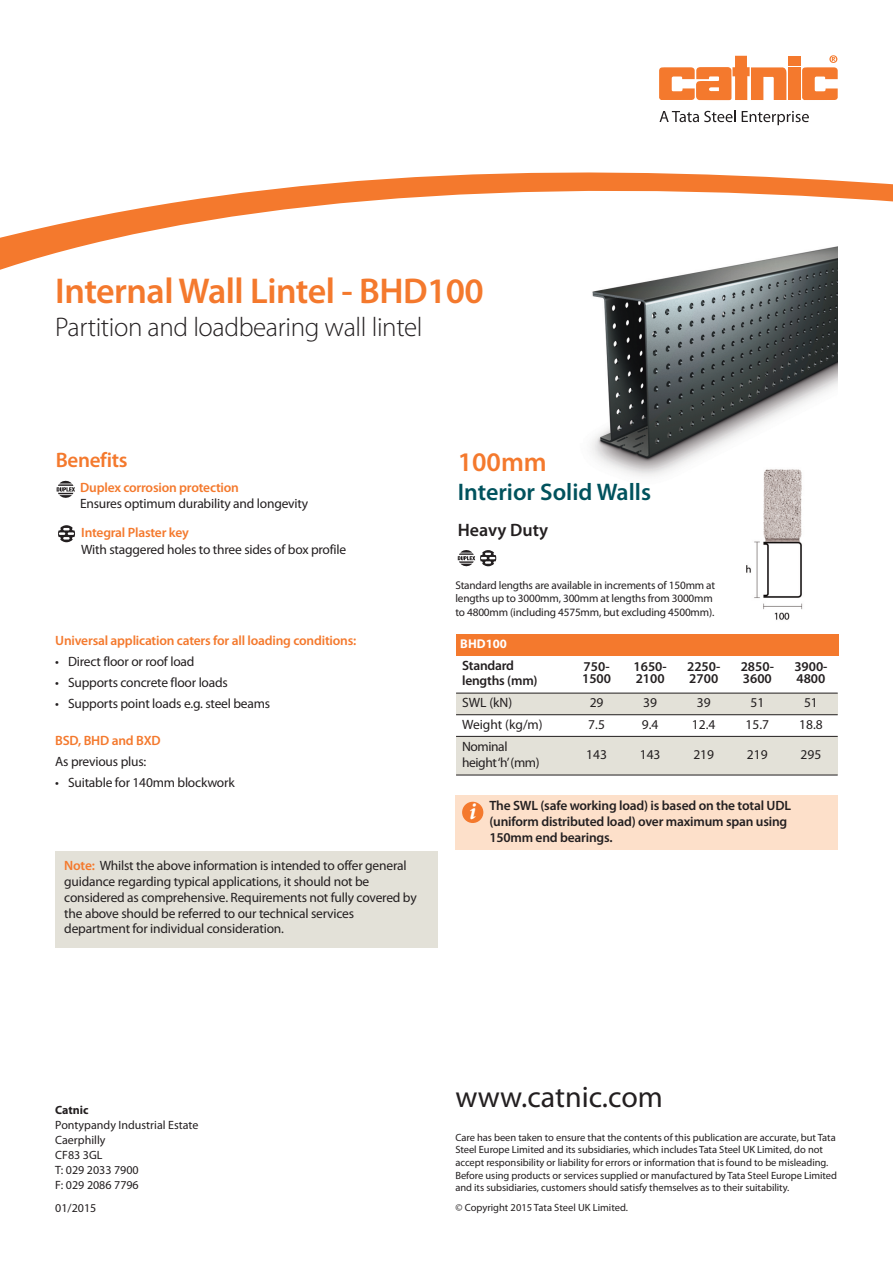
<style>
.page{position:relative;width:893px;height:1263px;background:#fff}
.page>*{position:absolute;margin:0;border:0;box-sizing:border-box;transform-origin:0 0}
.t1{font:600 36px "Myriad Pro";letter-spacing:-.015em;color:#f4792d}
.t2{font:30px "Myriad Pro";color:#231f20}
.t3{font:300 27px "Myriad Pro";letter-spacing:-.015em;color:#231f20}
.t4{font:600 27px "Myriad Pro";color:#f4792d}
.t5{font:600 24px "Myriad Pro";color:#00525d}
.t6{font:italic 700 24px "Minion Pro";color:#fff}
.t7{font:600 21px "Myriad Pro";letter-spacing:-.015em;color:#f4792d}
.t8{font:600 18px "Myriad Pro";color:#231f20}
.t9{font:13.5px/15.8px "Myriad Pro";letter-spacing:-.015em;color:#231f20}
.t10{font:600 13.5px/12px "Myriad Pro";letter-spacing:-.015em;color:#231f20}
.t11{font:600 13.5px "Myriad Pro";letter-spacing:-.015em;color:#f4792d}
.t12{font:700 12.75px "Myriad Pro";color:#fff}
.t13{font:12px/15px "Myriad Pro";color:#231f20}
.t14{font:700 12px "Myriad Pro";color:#231f20}
.t15{font:11.25px/13.5px "Myriad Pro";letter-spacing:-.015em;color:#231f20}
.t16{font:10.5px/12.6px "Myriad Pro";letter-spacing:-.005em;color:#231f20}
.s1{font-weight:600;color:#f4792d}
</style>
<div class="page">
<div style="left:788px;top:67px;width:13px;height:33px;background:#f4792d"></div>
<div style="left:788px;top:56px;width:13px;height:9px;background:#f4792d"></div>
<svg style="left:802px;top:55px;width:36px;height:45px"></svg>
<svg style="left:659px;top:56px;width:127px;height:44px"></svg>
<svg style="left:659px;top:110px;width:77px;height:12px"></svg>
<svg style="left:742px;top:111px;width:67px;height:14px"></svg>
<svg style="left:0;top:173px;width:893px;height:97px"></svg>
<svg style="left:58px;top:525px;width:17px;height:17px"></svg>
<svg style="left:57px;top:480px;width:18px;height:18px"></svg>
<div style="left:55px;top:851px;width:383px;height:96px;background:#e3e1d8"></div>
<div style="left:455px;top:796px;width:383px;height:54px;background:#fde0ca"></div>
<div style="left:462px;top:802px;width:21px;height:21px;background:#f4792d;border-radius:50%"></div>
<img style="left:560px;top:239px;width:278px;height:238px">
<img style="left:746px;top:450px;width:64px;height:170px">
<svg style="left:458px;top:550px;width:38px;height:17px"></svg>
<div style="left:456px;top:693px;width:114px;height:22px;background:#e3e1d8"></div>
<div style="left:570px;top:693px;width:53px;height:22px;background:#e3e1d8"></div>
<div style="left:623px;top:693px;width:54px;height:22px;background:#e3e1d8"></div>
<div style="left:677px;top:693px;width:53px;height:22px;background:#e3e1d8"></div>
<div style="left:730px;top:693px;width:54px;height:22px;background:#e3e1d8"></div>
<div style="left:784px;top:693px;width:54px;height:22px;background:#e3e1d8"></div>
<div style="left:456px;top:736px;width:114px;height:39px;background:#e3e1d8"></div>
<div style="left:570px;top:736px;width:53px;height:39px;background:#e3e1d8"></div>
<div style="left:623px;top:736px;width:54px;height:39px;background:#e3e1d8"></div>
<div style="left:677px;top:736px;width:53px;height:39px;background:#e3e1d8"></div>
<div style="left:730px;top:736px;width:54px;height:39px;background:#e3e1d8"></div>
<div style="left:784px;top:736px;width:54px;height:39px;background:#e3e1d8"></div>
<hr style="left:456px;top:693px;width:382px;height:1px;background:#231f20">
<hr style="left:456px;top:714px;width:382px;height:1px;background:#231f20">
<hr style="left:456px;top:736px;width:382px;height:1px;background:#231f20">
<hr style="left:456px;top:775px;width:382px;height:1px;background:#231f20">
<div style="left:456px;top:634px;width:382px;height:22px;background:#f4792d"></div>
<h1 class="t1" style="left:55px;top:278px;width:430px">Internal Wall Lintel - BHD100</h1>
<h3 class="t3" style="left:55px;top:317px;width:369px">Partition and loadbearing wall lintel</h3>
<h3 class="t7" style="left:56px;top:452px;width:73px">Benefits</h3>
<p class="t11" style="left:80px;top:482px;width:160px">Duplex corrosion protection</p>
<p class="t9" style="left:80px;top:497px;width:230px">Ensures optimum durability and longevity</p>
<p class="t11" style="left:81px;top:528px;width:109px">Integral Plaster key</p>
<p class="t9" style="left:81px;top:543px;width:267px">With staggered holes to three sides of box profile</p>
<p class="t11" style="left:55px;top:635px;width:303px">Universal application caters for all loading conditions:</p>
<p class="t9" style="left:55px;top:654px;width:141px">• Direct floor or roof load</p>
<p class="t9" style="left:55px;top:675px;width:174px">• Supports concrete floor loads</p>
<p class="t9" style="left:55px;top:696px;width:216px">• Supports point loads e.g. steel beams</p>
<p class="t11" style="left:55px;top:735px;width:107px">BSD, BHD and BXD</p>
<p class="t9" style="left:55px;top:755px;width:93px">As previous plus:</p>
<p class="t9" style="left:55px;top:776px;width:181px">• Suitable for 140mm blockwork</p>
<p class="t9" style="left:64px;top:859px;width:354px"><span class="s1">Note:</span> Whilst the above information is intended to offer general guidance regarding typical applications, it should not be considered as comprehensive. Requirements not fully covered by the above should be referred to our technical services department for individual consideration.</p>
<h3 class="t4" style="left:458px;top:452px;width:91px">100mm</h3>
<h3 class="t5" style="left:458px;top:482px;width:195px">Interior Solid Walls</h3>
<h3 class="t8" style="left:458px;top:523px;width:92px">Heavy Duty</h3>
<p class="t15" style="left:455px;top:579px;width:261px">Standard lengths are available in increments of 150mm at lengths up to 3000mm, 300mm at lengths from 3000mm to 4800mm (including 4575mm, but excluding 4500mm).</p>
<p class="t12" style="left:460px;top:639px;width:48px">BHD100</p>
<p class="t10" style="left:462px;top:659px;width:77px;line-height:15px">Standard lengths (mm)</p>
<p class="t10" style="left:582px;top:662px;width:30px">750-<br>1500</p>
<p class="t10" style="left:634px;top:662px;width:35px">1650-<br>2100</p>
<p class="t10" style="left:687px;top:662px;width:35px">2250-<br>2700</p>
<p class="t10" style="left:741px;top:662px;width:35px">2850-<br>3600</p>
<p class="t10" style="left:794px;top:662px;width:35px">3900-<br>4800</p>
<p class="t9" style="left:462px;top:696px;width:52px">SWL (kN)</p>
<p class="t9" style="left:590px;top:696px;width:15px">29</p>
<p class="t9" style="left:643px;top:696px;width:15px">39</p>
<p class="t9" style="left:697px;top:696px;width:15px">39</p>
<p class="t9" style="left:750px;top:696px;width:15px">51</p>
<p class="t9" style="left:804px;top:696px;width:15px">51</p>
<p class="t9" style="left:462px;top:718px;width:82px">Weight (kg/m)</p>
<p class="t9" style="left:588px;top:718px;width:18px">7.5</p>
<p class="t9" style="left:642px;top:718px;width:18px">9.4</p>
<p class="t9" style="left:692px;top:718px;width:25px">12.4</p>
<p class="t9" style="left:745px;top:718px;width:25px">15.7</p>
<p class="t9" style="left:799px;top:718px;width:25px">18.8</p>
<p class="t9" style="left:462px;top:739px;width:79px;line-height:16.2px">Nominal height‘h’(mm)</p>
<p class="t9" style="left:586px;top:748px;width:22px">143</p>
<p class="t9" style="left:640px;top:748px;width:22px">143</p>
<p class="t9" style="left:693px;top:748px;width:22px">219</p>
<p class="t9" style="left:747px;top:748px;width:22px">219</p>
<p class="t9" style="left:800px;top:748px;width:22px">295</p>
<h3 class="t6" style="left:469px;top:802px;width:9px">i</h3>
<p class="t10" style="left:489px;top:799px;width:303px;line-height:15.8px">The SWL (safe working load) is based on the total UDL (uniform distributed load) over maximum span using<br>150mm end bearings.</p>
<p class="t14" style="left:55px;top:1106px;width:35px">Catnic</p>
<p class="t13" style="left:55px;top:1119px;width:145px">Pontypandy Industrial Estate<br>Caerphilly<br>CF83 3GL<br>T: 029 2033 7900<br>F: 029 2086 7796</p>
<p class="t13" style="left:55px;top:1201px;width:43px">01/2015</p>
<h2 class="t2" style="left:455px;top:1085px;width:209px">www.catnic.com</h2>
<p class="t16" style="left:455px;top:1132px;width:383px">Care has been taken to ensure that the contents of this publication are accurate, but Tata Steel Europe Limited and its subsidiaries, which includes Tata Steel UK Limited, do not accept responsibility or liability for errors or information that is found to be misleading.<br>Before using products or services supplied or manufactured by Tata Steel Europe Limited and its subsidiaries, customers should satisfy themselves as to their suitability.</p>
<p class="t16" style="left:455px;top:1202px;width:174px">© Copyright 2015 Tata Steel UK Limited.</p>
</div>
